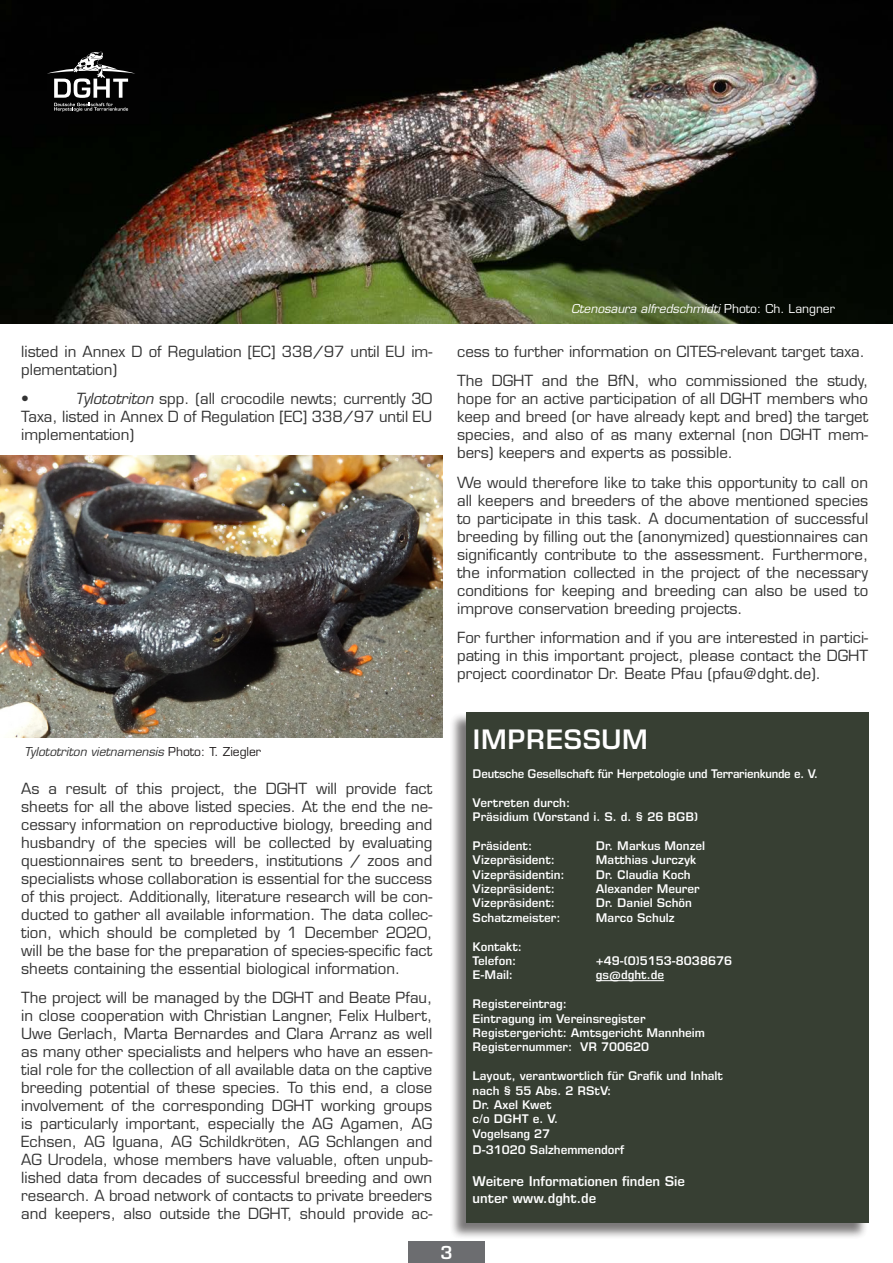
<style>
.page{position:relative;width:893px;height:1263px;background:#fff}
.page>*{position:absolute;margin:0;border:0;box-sizing:border-box;transform-origin:0 0}
.t1{font:600 27px "Eurostile LT Pro";color:#fff}
.t2{font:600 18px "Eurostile LT Pro";color:#fff}
.t3{font:15px/18px "Eurostile LT";color:#333;text-align:justify}
.t4{font:600 13.5px "Eurostile LT Pro";color:#fff}
.t5{font:600 12px "Eurostile LT Pro";color:#fff}
.t6{font:600 12px "Eurostile LT Pro";letter-spacing:-.02em;color:#fff}
.t7{font:italic 12px "Eurostile LT";color:#fff}
.t8{font:italic 12px "Eurostile LT";color:#333}
.s1{font-style:italic}
.s2{font-style:normal}
.s3{font-style:normal;color:#231f20}
</style>
<div class="page">
<img style="left:0;top:0;width:893px;height:323px">
<div style="left:408px;top:1242px;width:77px;height:21px;background:#6c6d70"></div>
<svg style="left:47px;top:52px;width:88px;height:60px;background:#3c3c3c"></svg>
<img style="left:0;top:455px;width:442px;height:282px">
<div style="left:449px;top:712px;width:419px;height:527px;background:#231f20;opacity:.75"></div>
<div style="left:466px;top:712px;width:402px;height:511px;background:#373f33"></div>
<hr style="left:596px;top:980px;width:68px;height:1px;background:#fff">
<p class="t3" style="left:21px;top:343px;width:412px">listed in Annex D of Regulation [EC] 338/97 until EU im&shy;plementation)</p>
<p class="t3" style="left:21px;top:390px;width:9px">•</p>
<p class="t3" style="left:21px;top:390px;width:413px;text-indent:54px"><span class="s1">Tylototriton</span> spp. (all crocodile newts; currently 30<br>Taxa, listed in Annex D of Regulation [EC] 338/97 until EU implementation)</p>
<p class="t7" style="left:571px;top:302px;width:265px">Ctenosaura alfredschmidti <span class="s2">Photo: Ch. Langner</span></p>
<p class="t3" style="left:457px;top:343px;width:409px">cess to further information on CITES-relevant target taxa.</p>
<p class="t3" style="left:457px;top:372px;width:413px">The DGHT and the BfN, who commissioned the study, hope for an active participation of all DGHT members who keep and breed (or have already kept and bred) the target species, and also of as many external (non DGHT mem&shy;bers) keepers and experts as possible.</p>
<p class="t3" style="left:457px;top:473px;width:413px">We would therefore like to take this opportunity to call on all keepers and breeders of the above mentioned species to participate in this task. A documentation of successful breeding by filling out the (anonymized) questionnaires can significantly contribute to the assessment. Furthermore, the information collected in the project of the necessary conditions for keeping and breeding can also be used to improve conservation breeding projects.</p>
<p class="t3" style="left:457px;top:628px;width:413px">For further information and if you are interested in partici&shy;pating in this important project, please contact the DGHT project coordinator Dr. Beate Pfau (pfau@dght.de).</p>
<p class="t8" style="left:24px;top:745px;width:239px">Tylototriton vietnamensis <span class="s3">Photo: T. Ziegler</span></p>
<p class="t3" style="left:21px;top:779px;width:413px">As a result of this project, the DGHT will provide fact sheets for all the above listed species. At the end the ne&shy;cessary information on reproductive biology, breeding and husbandry of the species will be collected by evaluating questionnaires sent to breeders, institutions / zoos and specialists whose collaboration is essential for the success of this project. Additionally, literature research will be con&shy;ducted to gather all available information. The data collec&shy;tion, which should be completed by 1 December 2020, will be the base for the preparation of species-specific fact sheets containing the essential biological information.</p>
<p class="t3" style="left:21px;top:988px;width:413px">The project will be managed by the DGHT and Beate Pfau, in close cooperation with Christian Langner, Felix Hulbert, Uwe Gerlach, Marta Bernardes and Clara Arranz as well as many other specialists and helpers who have an essen&shy;tial role for the collection of all available data on the captive breeding potential of these species. To this end, a close involvement of the corresponding DGHT working groups is particularly important, especially the AG Agamen, AG Echsen, AG Iguana, AG Schildkröten, AG Schlangen and AG Urodela, whose members have valuable, often unpub&shy;lished data from decades of successful breeding and own research. A broad network of contacts to private breeders and keepers, also outside the DGHT, should provide ac-</p>
<p class="t2" style="left:440px;top:1241px;width:14px">3</p>
<p class="t1" style="left:473px;top:723px;width:177px">IMPRESSUM</p>
<p class="t6" style="left:473px;top:766px;width:347px">Deutsche Gesellschaft für Herpetologie und Terrarienkunde e. V.</p>
<p class="t5" style="left:473px;top:795px;width:99px">Vertreten durch:</p>
<p class="t5" style="left:473px;top:809px;width:227px">Präsidium (Vorstand i. S. d. § 26 BGB)</p>
<p class="t5" style="left:473px;top:838px;width:61px">Präsident:</p>
<p class="t5" style="left:596px;top:838px;width:111px">Dr. Markus Monzel</p>
<p class="t5" style="left:473px;top:853px;width:84px">Vizepräsident:</p>
<p class="t5" style="left:596px;top:853px;width:102px">Matthias Jurczyk</p>
<p class="t5" style="left:473px;top:867px;width:93px">Vizepräsidentin:</p>
<p class="t5" style="left:596px;top:867px;width:96px">Dr. Claudia Koch</p>
<p class="t5" style="left:473px;top:881px;width:84px">Vizepräsident:</p>
<p class="t5" style="left:596px;top:881px;width:105px">Alexander Meurer</p>
<p class="t5" style="left:473px;top:896px;width:84px">Vizepräsident:</p>
<p class="t5" style="left:596px;top:896px;width:97px">Dr. Daniel Schön</p>
<p class="t5" style="left:473px;top:910px;width:89px">Schatzmeister:</p>
<p class="t5" style="left:596px;top:910px;width:80px">Marco Schulz</p>
<p class="t5" style="left:473px;top:939px;width:51px">Kontakt:</p>
<p class="t5" style="left:473px;top:953px;width:45px">Telefon:</p>
<p class="t5" style="left:596px;top:953px;width:138px">+49-(0)5153-8038676</p>
<p class="t5" style="left:473px;top:968px;width:42px">E-Mail:</p>
<p class="t5" style="left:596px;top:968px;width:70px">gs@dght.de</p>
<p class="t5" style="left:473px;top:997px;width:96px">Registereintrag:</p>
<p class="t5" style="left:473px;top:1011px;width:174px">Eintragung im Vereinsregister</p>
<p class="t5" style="left:473px;top:1025px;width:234px">Registergericht: Amtsgericht Mannheim</p>
<p class="t5" style="left:473px;top:1040px;width:178px">Registernummer: VR 700620</p>
<p class="t5" style="left:473px;top:1069px;width:252px">Layout, verantwortlich für Grafik und Inhalt</p>
<p class="t5" style="left:473px;top:1083px;width:140px">nach § 55 Abs. 2 RStV:</p>
<p class="t5" style="left:473px;top:1097px;width:81px">Dr. Axel Kwet</p>
<p class="t5" style="left:473px;top:1112px;width:87px">c/o DGHT e. V.</p>
<p class="t5" style="left:473px;top:1126px;width:79px">Vogelsang 27</p>
<p class="t5" style="left:473px;top:1142px;width:153px">D-31020 Salzhemmendorf</p>
<p class="t4" style="left:473px;top:1173px;width:214px">Weitere Informationen finden Sie</p>
<p class="t4" style="left:473px;top:1190px;width:125px">unter www.dght.de</p>
</div>
